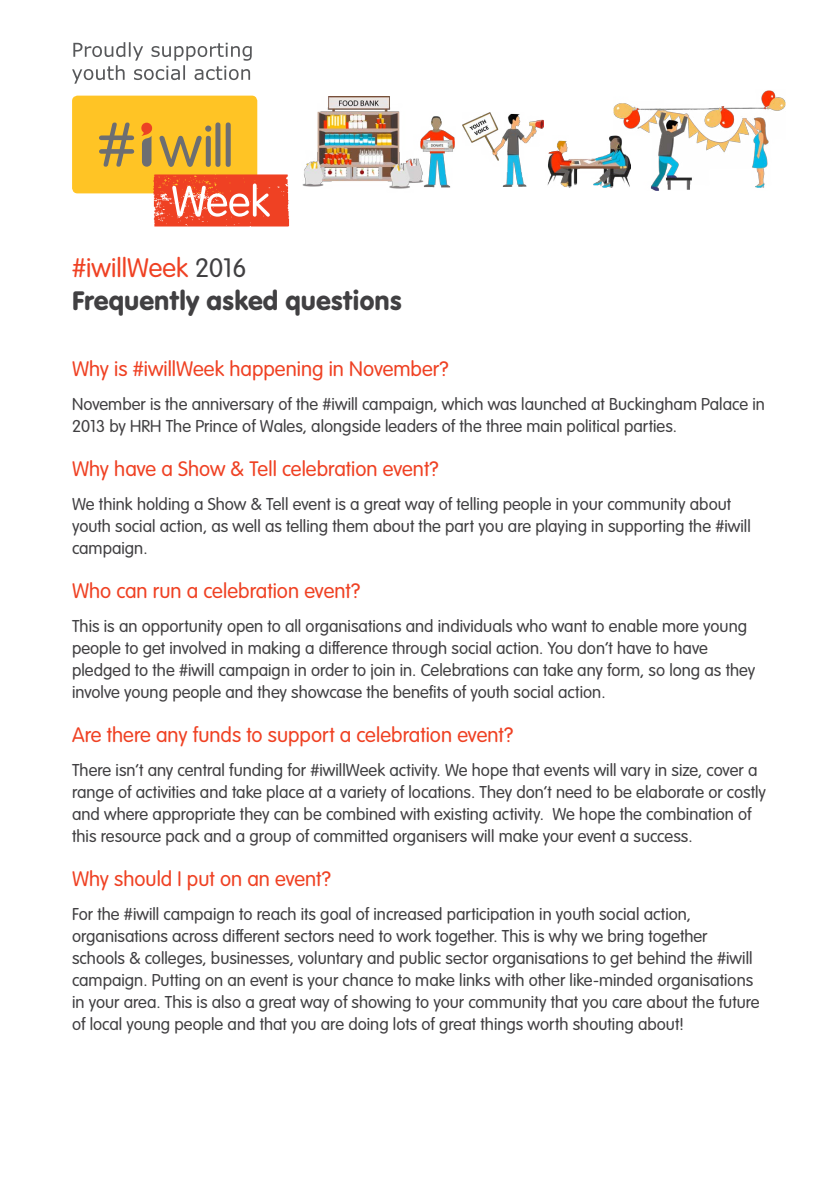
<style>
.page{position:relative;width:840px;height:1191px;background:#fff}
.page>*{position:absolute;margin:0;border:0;box-sizing:border-box;transform-origin:0 0}
.t1{font:28px/33.6px "VAG Rundschrift D";color:#414042}
.t2{font:300 22px "VAG Rundschrift D";color:#ef4123}
.t3{font:300 18px/22px "VAG Rundschrift D";color:#414042}
.s1{font-weight:300;color:#ef4123}
.s2{font-weight:300}
</style>
<div class="page">
<div style="left:72px;top:96px;width:185px;height:97px;background:#ffc425;border-radius:5px"></div>
<svg style="left:159px;top:122px;width:71px;height:45px"></svg>
<svg style="left:99px;top:122px;width:35px;height:45px"></svg>
<svg style="left:141px;top:123px;width:11px;height:44px"></svg>
<img style="left:152px;top:174px;width:138px;height:52px">
<svg style="left:172px;top:183px;width:98px;height:34px"></svg>
<svg style="left:72px;top:42px;width:179px;height:42px"></svg>
<img style="left:613px;top:90px;width:172px;height:101px">
<img style="left:302px;top:96px;width:153px;height:93px">
<img style="left:547px;top:135px;width:83px;height:52px">
<img style="left:462px;top:112px;width:81px;height:75px">
<h1 class="t1" style="left:72px;top:251px;width:331px"><span class="s1">#iwillWeek</span> <span class="s2">2016<br></span>Frequently asked questions</h1>
<p class="t2" style="left:72px;top:356px;width:378px">Why is #iwillWeek happening in November?</p>
<p class="t3" style="left:72px;top:393px;width:694px">November is the anniversary of the #iwill campaign, which was launched at Buckingham Palace in<br>2013 by HRH The Prince of Wales, alongside leaders of the three main political parties.</p>
<p class="t2" style="left:72px;top:456px;width:368px">Why have a Show &amp; Tell celebration event?</p>
<p class="t3" style="left:72px;top:493px;width:680px">We think holding a Show &amp; Tell event is a great way of telling people in your community about youth social action, as well as telling them about the part you are playing in supporting the #iwill campaign.</p>
<p class="t2" style="left:72px;top:578px;width:289px">Who can run a celebration event?</p>
<p class="t3" style="left:72px;top:615px;width:684px">This is an opportunity open to all organisations and individuals who want to enable more young people to get involved in making a difference through social action. You don’t have to have pledged to the #iwill campaign in order to join in. Celebrations can take any form, so long as they involve young people and they showcase the benefits of youth social action.</p>
<p class="t2" style="left:72px;top:722px;width:442px">Are there any funds to support a celebration event?</p>
<p class="t3" style="left:72px;top:759px;width:695px">There isn’t any central funding for #iwillWeek activity. We hope that events will vary in size, cover a range of activities and take place at a variety of locations. They don’t need to be elaborate or costly and where appropriate they can be combined with existing activity. We hope the combination of this resource pack and a group of committed organisers will make your event a success.</p>
<p class="t2" style="left:72px;top:866px;width:260px">Why should I put on an event?</p>
<p class="t3" style="left:72px;top:903px;width:688px">For the #iwill campaign to reach its goal of increased participation in youth social action, organisations across different sectors need to work together. This is why we bring together schools &amp; colleges, businesses, voluntary and public sector organisations to get behind the #iwill campaign. Putting on an event is your chance to make links with other like-minded organisations in your area. This is also a great way of showing to your community that you care about the future of local young people and that you are doing lots of great things worth shouting about!</p>
</div>
